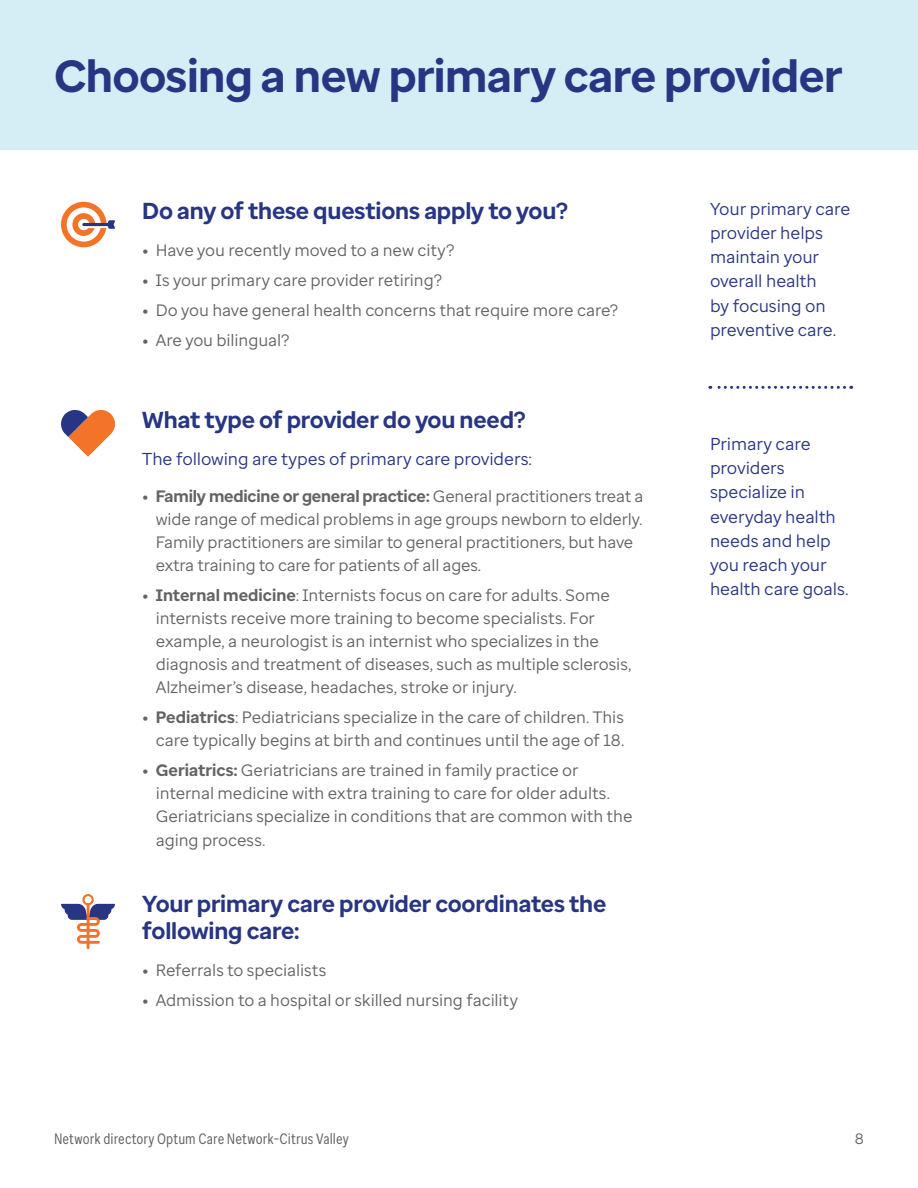
<style>
.page{position:relative;width:918px;height:1188px;background:#fff}
.page>*{position:absolute;margin:0;border:0;box-sizing:border-box;transform-origin:0 0}
.t1{font:700 48.75px "Optum Sans";letter-spacing:-.01em;color:#283582}
.t2{font:700 45px "Optum Sans";letter-spacing:-.01em;color:#283582}
.t3{font:700 23.1px/27.8px "Optum Sans";letter-spacing:-.01em;color:#283582}
.t4{font:17.25px/24.2px "Optum Sans";letter-spacing:-.01em;color:#283582}
.t5{font:16.5px/23.1px "Optum Sans";letter-spacing:-.01em;color:#636366}
.t6{font:15px "Optum Sans Cond";letter-spacing:.005em;color:#636366}
.t7{font:15px "Optum Sans";color:#636366}
.s1{font-size:21px}
.s2{font-weight:700}
</style>
<div class="page">
<div style="left:0;top:0;width:918px;height:150px;background:#d5eef5"></div>
<svg style="left:61px;top:202px;width:54px;height:45px"></svg>
<svg style="left:710px;top:386px;width:135px;height:3px"></svg>
<svg style="left:61px;top:410px;width:54px;height:47px"></svg>
<hr style="left:87px;top:903px;width:3px;height:46px;background:#f37328">
<svg style="left:61px;top:894px;width:54px;height:50px"></svg>
<div style="left:85px;top:896px;width:6px;height:7px;background:#fff;border-radius:50%"></div>
<h2 class="t2" style="left:54px;top:47px;width:790px">Choosing a new primary care provider</h2>
<h1 class="t1" style="left:54px;top:60px;width:194px">provider</h1>
<h3 class="t3" style="left:142px;top:197px;width:427px">Do any of these questions apply to you?</h3>
<p class="t5" style="left:142px;top:239px;width:314px"><span class="s1">•</span> Have you recently moved to a new city?</p>
<p class="t5" style="left:142px;top:268px;width:301px"><span class="s1">•</span> Is your primary care provider retiring?</p>
<p class="t5" style="left:142px;top:298px;width:477px"><span class="s1">•</span> Do you have general health concerns that require more care?</p>
<p class="t5" style="left:142px;top:328px;width:149px"><span class="s1">•</span> Are you bilingual?</p>
<h3 class="t3" style="left:142px;top:406px;width:385px">What type of provider do you need?</h3>
<p class="t4" style="left:142px;top:447px;width:391px">The following are types of primary care providers:</p>
<p class="t5" style="left:156px;top:484px;width:489px;text-indent:-14px"><span class="s1">•</span> <span class="s2">Family medicine or general practice:</span> General practitioners treat a wide range of medical problems in age groups newborn to elderly.<br>Family practitioners are similar to general practitioners, but have extra training to care for patients of all ages.</p>
<p class="t5" style="left:156px;top:584px;width:477px;text-indent:-14px"><span class="s1">•</span> <span class="s2">Internal medicine</span>: Internists focus on care for adults. Some internists receive more training to become specialists. For example, a neurologist is an internist who specializes in the diagnosis and treatment of diseases, such as multiple sclerosis, Alzheimer’s disease, headaches, stroke or injury.</p>
<p class="t5" style="left:142px;top:706px;width:484px;text-align:right"><span class="s1">•</span> <span class="s2">Pediatrics</span>: Pediatricians specialize in the care of children. This care typically begins at birth and continues until the age of 18.</p>
<p class="t5" style="left:156px;top:759px;width:478px;text-indent:-14px"><span class="s1">•</span> <span class="s2">Geriatrics:</span> Geriatricians are trained in family practice or internal medicine with extra training to care for older adults.<br>Geriatricians specialize in conditions that are common with the aging process.</p>
<h3 class="t3" style="left:142px;top:890px;width:466px">Your primary care provider coordinates the following care:</h3>
<p class="t5" style="left:142px;top:959px;width:186px"><span class="s1">•</span> Referrals to specialists</p>
<p class="t5" style="left:142px;top:988px;width:377px"><span class="s1">•</span> Admission to a hospital or skilled nursing facility</p>
<p class="t4" style="left:710px;top:197px;width:142px">Your primary care provider helps maintain your overall health<br>by focusing on preventive care.</p>
<p class="t4" style="left:710px;top:432px;width:140px">Primary care providers specialize in everyday health needs and help you reach your health care goals.</p>
<p class="t6" style="left:54px;top:1129px;width:296px">Network directory Optum Care Network–Citrus Valley</p>
<p class="t7" style="left:855px;top:1129px;width:11px">8</p>
</div>
